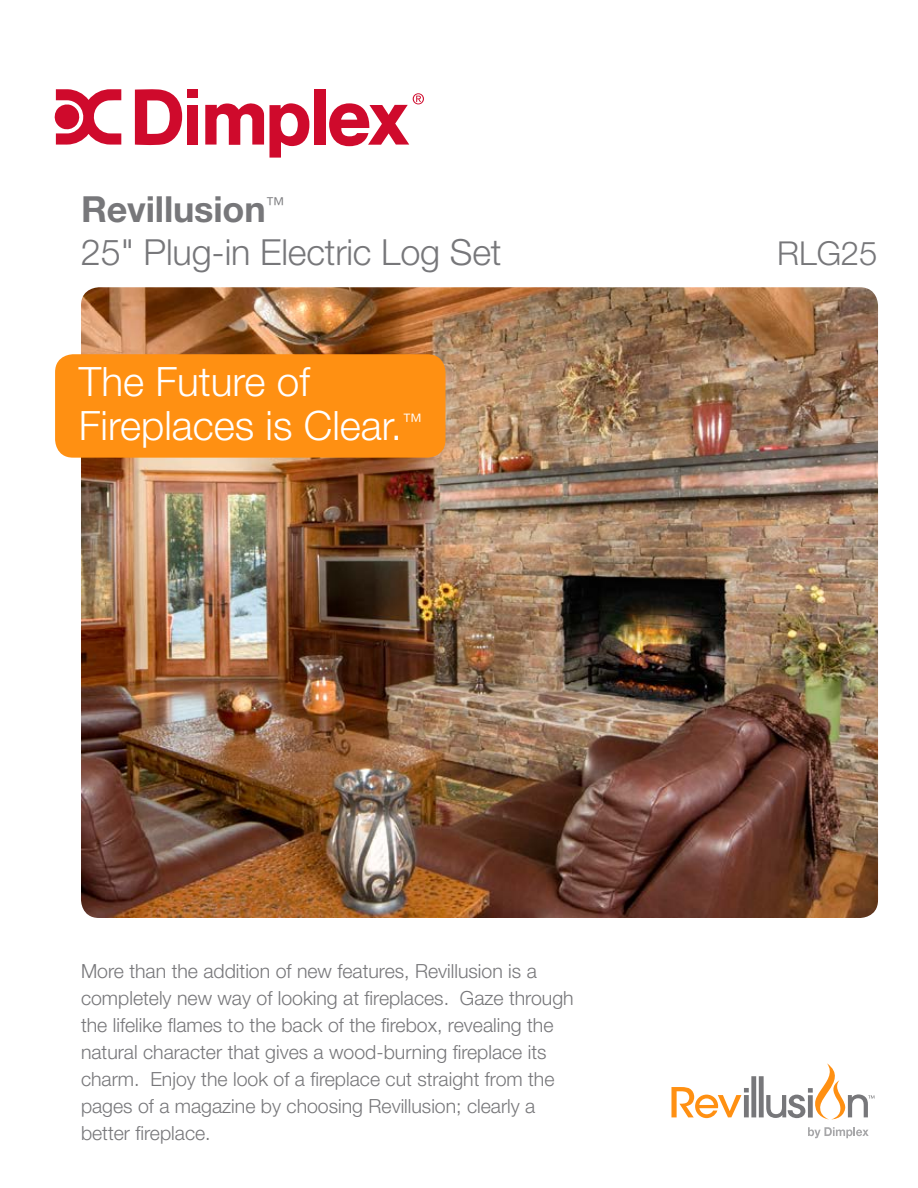
<style>
.page{position:relative;width:918px;height:1188px;background:#fff}
.page>*{position:absolute;margin:0;border:0;box-sizing:border-box;transform-origin:0 0}
.t1{font:300 40.5px/43.5px "Helvetica Neue LT Std";color:#fff}
.t2{font:300 36px/43.5px "Helvetica Neue LT Std";letter-spacing:-.005em;color:#77777a}
.t3{font:300 33px "Helvetica Neue LT Std";letter-spacing:-.005em;color:#77777a}
.t4{font:300 19.5px/27px "Helvetica Neue LT Std";color:#77777a}
.s1{font-weight:700}
</style>
<div class="page">
<img style="left:81px;top:287px;width:797px;height:631px">
<div style="left:55px;top:354px;width:391px;height:104px;background:#ff9012;border-radius:18px"></div>
<div style="left:751px;top:1076px;width:5px;height:41px;background:#77777a"></div>
<div style="left:759px;top:1076px;width:5px;height:41px;background:#77777a"></div>
<svg style="left:671px;top:1087px;width:78px;height:31px"></svg>
<svg style="left:766px;top:1063px;width:108px;height:57px"></svg>
<svg style="left:808px;top:1127px;width:61px;height:11px"></svg>
<svg style="left:135px;top:89px;width:47px;height:57px"></svg>
<div style="left:187px;top:89px;width:11px;height:9px;background:#cf0a2c"></div>
<div style="left:187px;top:105px;width:11px;height:40px;background:#cf0a2c"></div>
<svg style="left:205px;top:103px;width:104px;height:55px"></svg>
<div style="left:314px;top:89px;width:11px;height:56px;background:#cf0a2c"></div>
<svg style="left:329px;top:93px;width:95px;height:53px"></svg>
<svg style="left:54px;top:89px;width:67px;height:56px"></svg>
<h2 class="t2" style="left:81px;top:186px;width:422px"><span class="s1">Revillusion</span><sup>™<br></sup>25" Plug-in Electric Log Set</h2>
<h1 class="t1" style="left:79px;top:359px;width:345px">The Future of<br>Fireplaces is Clear.<sup>™</sup></h1>
<p class="t4" style="left:81px;top:957px;width:494px">More than the addition of new features, Revillusion is a completely new way of looking at fireplaces. Gaze through the lifelike flames to the back of the firebox, revealing the natural character that gives a wood-burning fireplace its charm. Enjoy the look of a fireplace cut straight from the pages of a magazine by choosing Revillusion; clearly a better fireplace.</p>
<h3 class="t3" style="left:777px;top:234px;width:102px">RLG25</h3>
</div>
